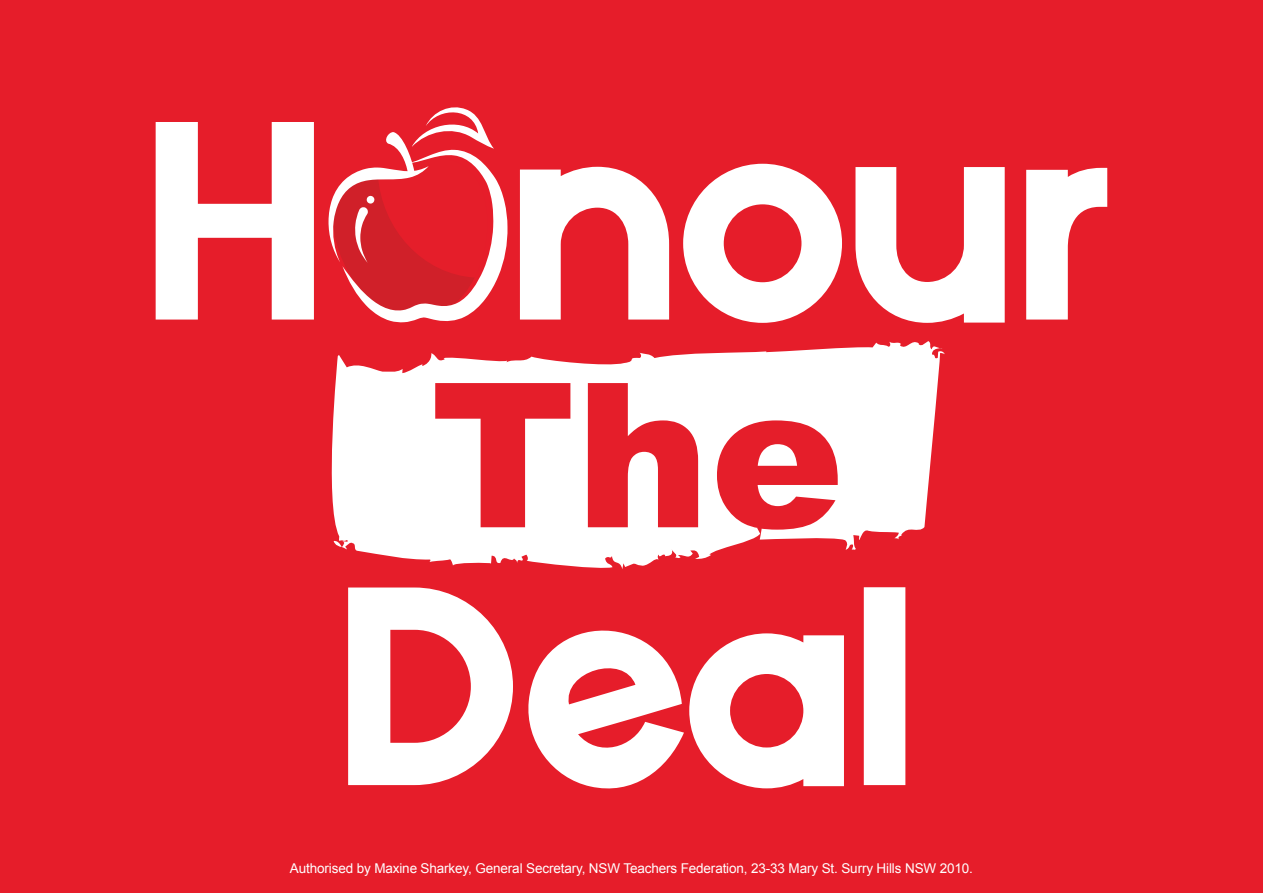
<style>
.page{position:relative;width:1263px;height:893px;background:#e61d2a}
.page>*{position:absolute;margin:0;border:0;box-sizing:border-box;transform-origin:0 0}
.t1{font:276.3px "Bonkers";color:#fff}
.t2{font:900 201.45px "Arial";color:#e51e2a}
.t3{font:13.5px "Arial";letter-spacing:-.01em;color:#fff}
</style>
<div class="page">
<svg style="left:331px;top:341px;width:614px;height:228px;fill:#fff"></svg>
<svg style="left:328px;top:107px;width:180px;height:216px"></svg>
<p class="t1" style="left:156px;top:52px;width:970px">H nour</p>
<p class="t2" style="left:431px;top:309px;width:415px">The</p>
<p class="t1" style="left:348px;top:517px;width:582px">Deal</p>
<p class="t3" style="left:290px;top:859px;width:685px">Authorised by Maxine Sharkey, General Secretary, NSW Teachers Federation, 23-33 Mary St. Surry Hills NSW 2010.</p>
</div>
